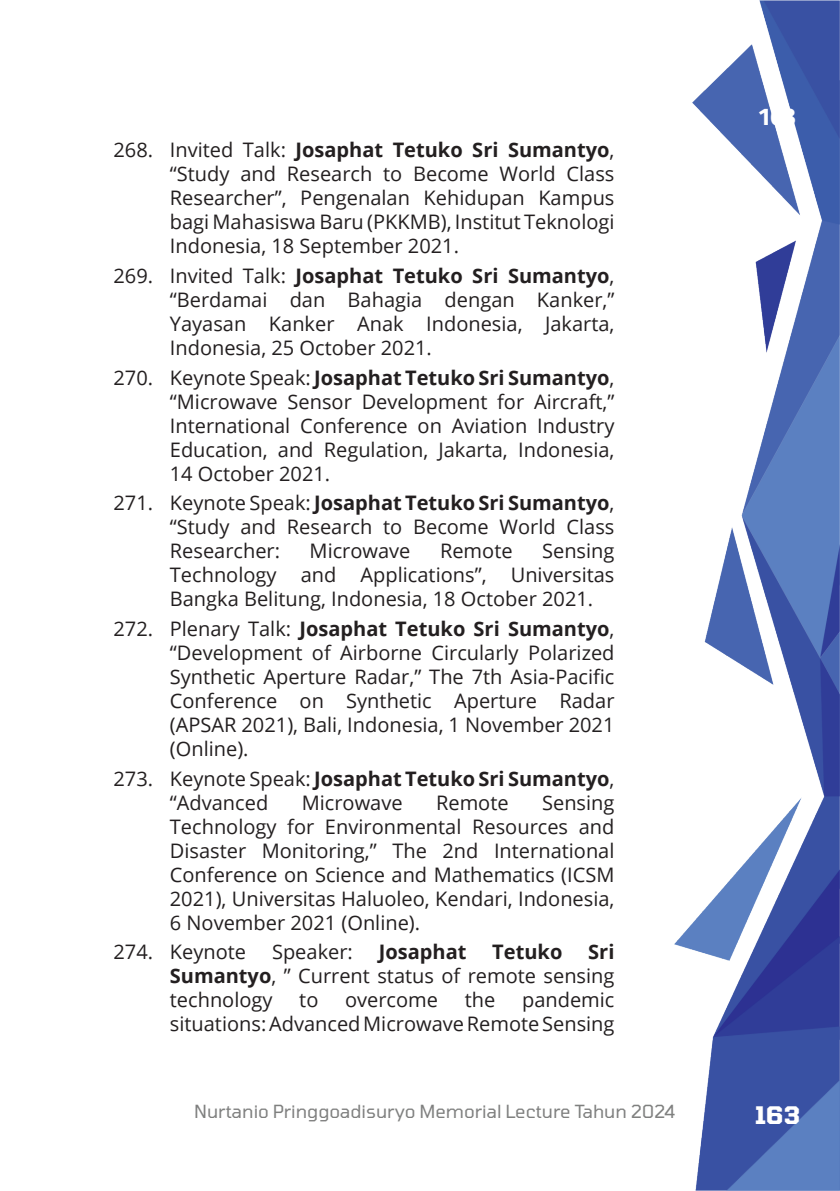
<style>
.page{position:relative;width:840px;height:1191px;background:#fff}
.page>*{position:absolute;margin:0;border:0;box-sizing:border-box;transform-origin:0 0}
.t1{font:700 24px "Fira Sans";color:#fff}
.t2{font:700 24px "Tomorrow";color:#fff}
.t3{font:20px/24px "Open Sans";color:#231f20;text-align:justify}
.t4{font:700 20px "Open Sans";color:#231f20}
.t5{font:18px "Tomorrow";color:#7f807f}
.s1{font-weight:700}
</style>
<div class="page">
<img style="left:674px;top:0;width:165px;height:1191px">
<p class="t3" style="left:170px;top:137px;width:446px;text-indent:-56px">268. Invited Talk: <span class="s1">Josaphat Tetuko Sri Sumantyo</span>, “Study and Research to Become World Class Researcher”, Pengenalan Kehidupan Kampus bagi Mahasiswa Baru (PKKMB), Institut Teknologi Indonesia, 18 September 2021.</p>
<p class="t3" style="left:170px;top:263px;width:446px;text-indent:-56px">269. Invited Talk: <span class="s1">Josaphat Tetuko Sri Sumantyo</span>, “Berdamai dan Bahagia dengan Kanker,” Yayasan Kanker Anak Indonesia, Jakarta, Indonesia, 25 October 2021.</p>
<p class="t3" style="left:170px;top:365px;width:446px;text-indent:-56px">270. Keynote Speak: <span class="s1">Josaphat Tetuko Sri Sumantyo</span>, “Microwave Sensor Development for Aircraft,” International Conference on Aviation Industry Education, and Regulation, Jakarta, Indonesia, 14 October 2021.</p>
<p class="t3" style="left:170px;top:490px;width:446px;text-indent:-56px">271. Keynote Speak: <span class="s1">Josaphat Tetuko Sri Sumantyo</span>, “Study and Research to Become World Class Researcher:</p>
<p class="t3" style="left:170px;top:538px;width:446px;text-indent:372px">Sensing Technology and Applications”, Universitas Bangka Belitung, Indonesia, 18 October 2021.</p>
<p class="t3" style="left:170px;top:616px;width:446px;text-indent:-56px">272. Plenary Talk: <span class="s1">Josaphat Tetuko Sri Sumantyo</span>, “Development of Airborne Circularly Polarized Synthetic Aperture Radar,” The 7th Asia-Pacific Conference on Synthetic Aperture Radar (APSAR 2021), Bali, Indonesia, 1 November 2021 (Online).</p>
<p class="t3" style="left:170px;top:766px;width:446px;text-indent:-56px">273. Keynote Speak: <span class="s1">Josaphat Tetuko Sri Sumantyo</span>, “Advanced</p>
<p class="t3" style="left:309px;top:538px;width:102px">Microwave</p>
<p class="t3" style="left:440px;top:538px;width:74px">Remote</p>
<p class="t3" style="left:170px;top:790px;width:446px;text-indent:372px">Sensing Technology for Environmental Resources and Disaster Monitoring,” The 2nd International Conference on Science and Mathematics (ICSM 2021), Universitas Haluoleo, Kendari, Indonesia, 6 November 2021 (Online).</p>
<p class="t3" style="left:113px;top:939px;width:134px">274. Keynote</p>
<p class="t3" style="left:272px;top:939px;width:82px">Speaker:</p>
<p class="t4" style="left:378px;top:938px;width:89px">Josaphat</p>
<p class="t4" style="left:492px;top:938px;width:71px">Tetuko</p>
<p class="t3" style="left:301px;top:790px;width:102px">Microwave</p>
<p class="t3" style="left:436px;top:790px;width:74px">Remote</p>
<p class="t3" style="left:170px;top:939px;width:446px;text-indent:418px"><span class="s1">Sri Sumantyo</span>, ” Current status of remote sensing technology</p>
<p class="t3" style="left:170px;top:987px;width:446px;text-align:right">pandemic<br>situations: Advanced Microwave Remote Sensing</p>
<p class="t3" style="left:299px;top:987px;width:21px">to</p>
<p class="t3" style="left:345px;top:987px;width:94px">overcome</p>
<p class="t3" style="left:464px;top:987px;width:32px">the</p>
<p class="t1" style="left:758px;top:96px;width:38px">163</p>
<p class="t5" style="left:194px;top:1097px;width:482px">Nurtanio Pringgoadisuryo Memorial Lecture Tahun 2024</p>
<p class="t2" style="left:754px;top:1095px;width:47px">163</p>
</div>
